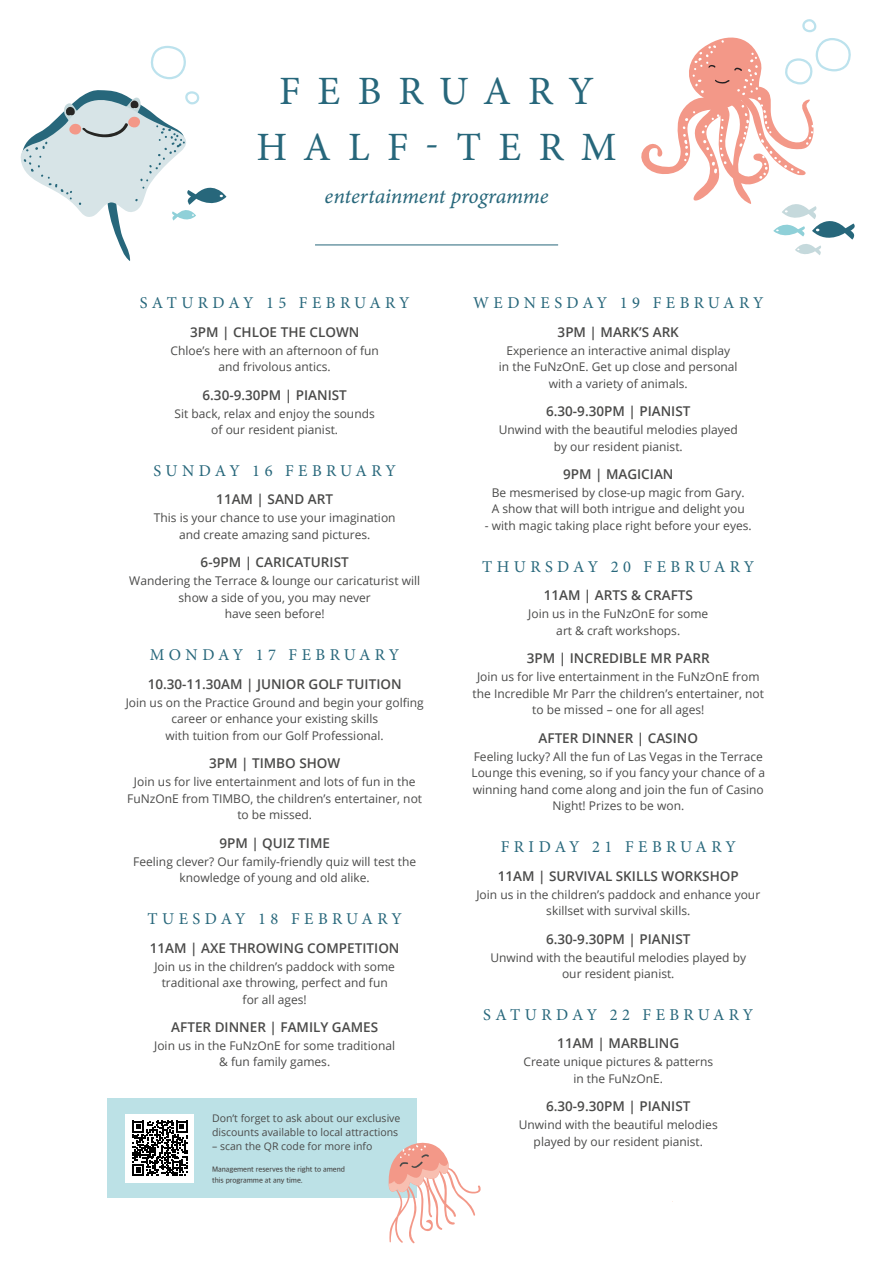
<style>
.page{position:relative;width:893px;height:1263px;background:#fff}
.page>*{position:absolute;margin:0;border:0;box-sizing:border-box;transform-origin:0 0}
.t1{font:40.2px/55.7px "Minion Pro";letter-spacing:.43em;color:#27677b;text-align:center}
.t2{font:21.3px "Minion Pro It Capt";letter-spacing:-.01em;color:#27677b}
.t3{font:16.5px "Minion Pro";letter-spacing:.27em;color:#27677b}
.t4{font:600 13.5px "Open Sans";color:#4a4a49}
.t5{font:12px/16.5px "Open Sans";color:#4a4a49;text-align:center}
.t6{font:10.5px/14.1px "Open Sans";color:#4a4a49}
.t7{font:600 7.5px/10.5px "Apple SD Gothic Neo";color:#4a4a49}
</style>
<div class="page">
<hr style="left:315px;top:244px;width:243px;height:1px;background:#27677b">
<svg style="left:150px;top:46px;width:36px;height:33px"></svg>
<svg style="left:641px;top:19px;width:214px;height:236px"></svg>
<svg style="left:20px;top:90px;width:206px;height:171px"></svg>
<div style="left:108px;top:1099px;width:309px;height:99px;background:#bce1e6"></div>
<div style="left:126px;top:1114px;width:68px;height:68px;background:#fff"></div>
<svg style="left:132px;top:1121px;width:55px;height:55px"></svg>
<svg style="left:388px;top:1142px;width:93px;height:102px"></svg>
<h1 class="t1" style="left:256px;top:64px;width:362px">FEBRUARY<br>HALF-TERM</h1>
<h2 class="t2" style="left:325px;top:181px;width:225px">entertainment programme</h2>
<h3 class="t3" style="left:140px;top:292px;width:272px">SATURDAY 15 FEBRUARY</h3>
<p class="t4" style="left:190px;top:322px;width:171px">3PM | CHLOE THE CLOWN</p>
<p class="t5" style="left:171px;top:342px;width:210px">Chloe’s here with an afternoon of fun and frivolous antics.</p>
<p class="t4" style="left:203px;top:385px;width:146px">6.30-9.30PM | PIANIST</p>
<p class="t5" style="left:175px;top:405px;width:202px">Sit back, relax and enjoy the sounds of our resident pianist.</p>
<h3 class="t3" style="left:154px;top:460px;width:244px">SUNDAY 16 FEBRUARY</h3>
<p class="t4" style="left:216px;top:490px;width:118px">11AM | SAND ART</p>
<p class="t5" style="left:154px;top:509px;width:243px">This is your chance to use your imagination and create amazing sand pictures.</p>
<p class="t4" style="left:201px;top:553px;width:150px">6-9PM | CARICATURIST</p>
<p class="t5" style="left:129px;top:572px;width:292px">Wandering the Terrace &amp; lounge our caricaturist will show a side of you, you may never<br>have seen before!</p>
<h3 class="t3" style="left:150px;top:644px;width:251px">MONDAY 17 FEBRUARY</h3>
<p class="t4" style="left:148px;top:675px;width:255px">10.30-11.30AM | JUNIOR GOLF TUITION</p>
<p class="t5" style="left:126px;top:694px;width:300px">Join us on the Practice Ground and begin your golfing career or enhance your existing skills<br>with tuition from our Golf Professional.</p>
<p class="t4" style="left:209px;top:754px;width:133px">3PM | TIMBO SHOW</p>
<p class="t5" style="left:127px;top:773px;width:296px">Join us for live entertainment and lots of fun in the<br>FuNzOnE from TIMBO, the children’s entertainer, not to be missed.</p>
<p class="t4" style="left:219px;top:833px;width:112px">9PM | QUIZ TIME</p>
<p class="t5" style="left:133px;top:853px;width:284px">Feeling clever? Our family-friendly quiz will test the knowledge of young and old alike.</p>
<h3 class="t3" style="left:148px;top:908px;width:256px">TUESDAY 18 FEBRUARY</h3>
<p class="t4" style="left:150px;top:938px;width:251px">11AM | AXE THROWING COMPETITION</p>
<p class="t5" style="left:154px;top:957px;width:242px">Join us in the children’s paddock with some traditional axe throwing, perfect and fun for all ages!</p>
<p class="t4" style="left:171px;top:1018px;width:208px">AFTER DINNER | FAMILY GAMES</p>
<p class="t5" style="left:154px;top:1037px;width:243px">Join us in the FuNzOnE for some traditional &amp; fun family games.</p>
<p class="t6" style="left:212px;top:1111px;width:190px">Don’t forget to ask about our exclusive discounts available to local attractions</p>
<p class="t6" style="left:212px;top:1139px;width:162px">– scan the QR code for more info</p>
<p class="t7" style="left:212px;top:1164px;width:134px">Management reserves the right to amend this programme at any time.</p>
<h3 class="t3" style="left:473px;top:292px;width:292px">WEDNESDAY 19 FEBRUARY</h3>
<p class="t4" style="left:558px;top:322px;width:123px">3PM | MARK’S ARK</p>
<p class="t5" style="left:499px;top:342px;width:240px">Experience an interactive animal display<br>in the FuNzOnE. Get up close and personal with a variety of animals.</p>
<p class="t4" style="left:546px;top:402px;width:146px">6.30-9.30PM | PIANIST</p>
<p class="t5" style="left:499px;top:421px;width:241px">Unwind with the beautiful melodies played by our resident pianist.</p>
<p class="t4" style="left:563px;top:465px;width:112px">9PM | MAGICIAN</p>
<p class="t5" style="left:492px;top:484px;width:255px;text-align:left">Be mesmerised by close-up magic from Gary.<br>A show that will both intrigue and delight you</p>
<p class="t5" style="left:485px;top:517px;width:268px">- with magic taking place right before your eyes.</p>
<h3 class="t3" style="left:482px;top:556px;width:274px">THURSDAY 20 FEBRUARY</h3>
<p class="t4" style="left:544px;top:586px;width:151px">11AM | ARTS &amp; CRAFTS</p>
<p class="t5" style="left:528px;top:605px;width:182px">Join us in the FuNzOnE for some art &amp; craft workshops.</p>
<p class="t4" style="left:527px;top:649px;width:184px">3PM | INCREDIBLE MR PARR</p>
<p class="t5" style="left:473px;top:668px;width:293px">Join us for live entertainment in the FuNzOnE from the Incredible Mr Parr the children’s entertainer, not to be missed – one for all ages!</p>
<p class="t4" style="left:539px;top:728px;width:161px">AFTER DINNER | CASINO</p>
<p class="t5" style="left:471px;top:748px;width:295px">Feeling lucky? All the fun of Las Vegas in the Terrace Lounge this evening, so if you fancy your chance of a winning hand come along and join the fun of Casino Night! Prizes to be won.</p>
<h3 class="t3" style="left:501px;top:836px;width:237px">FRIDAY 21 FEBRUARY</h3>
<p class="t4" style="left:498px;top:866px;width:242px">11AM | SURVIVAL SKILLS WORKSHOP</p>
<p class="t5" style="left:476px;top:886px;width:285px">Join us in the children’s paddock and enhance your skillset with survival skills.</p>
<p class="t4" style="left:546px;top:929px;width:146px">6.30-9.30PM | PIANIST</p>
<p class="t5" style="left:490px;top:948px;width:257px">Unwind with the beautiful melodies played by our resident pianist.</p>
<h3 class="t3" style="left:483px;top:1004px;width:272px">SATURDAY 22 FEBRUARY</h3>
<p class="t4" style="left:557px;top:1034px;width:123px">11AM | MARBLING</p>
<p class="t5" style="left:523px;top:1053px;width:191px">Create unique pictures &amp; patterns in the FuNzOnE.</p>
<p class="t4" style="left:546px;top:1097px;width:146px">6.30-9.30PM | PIANIST</p>
<p class="t5" style="left:519px;top:1116px;width:200px">Unwind with the beautiful melodies played by our resident pianist.</p>
</div>
